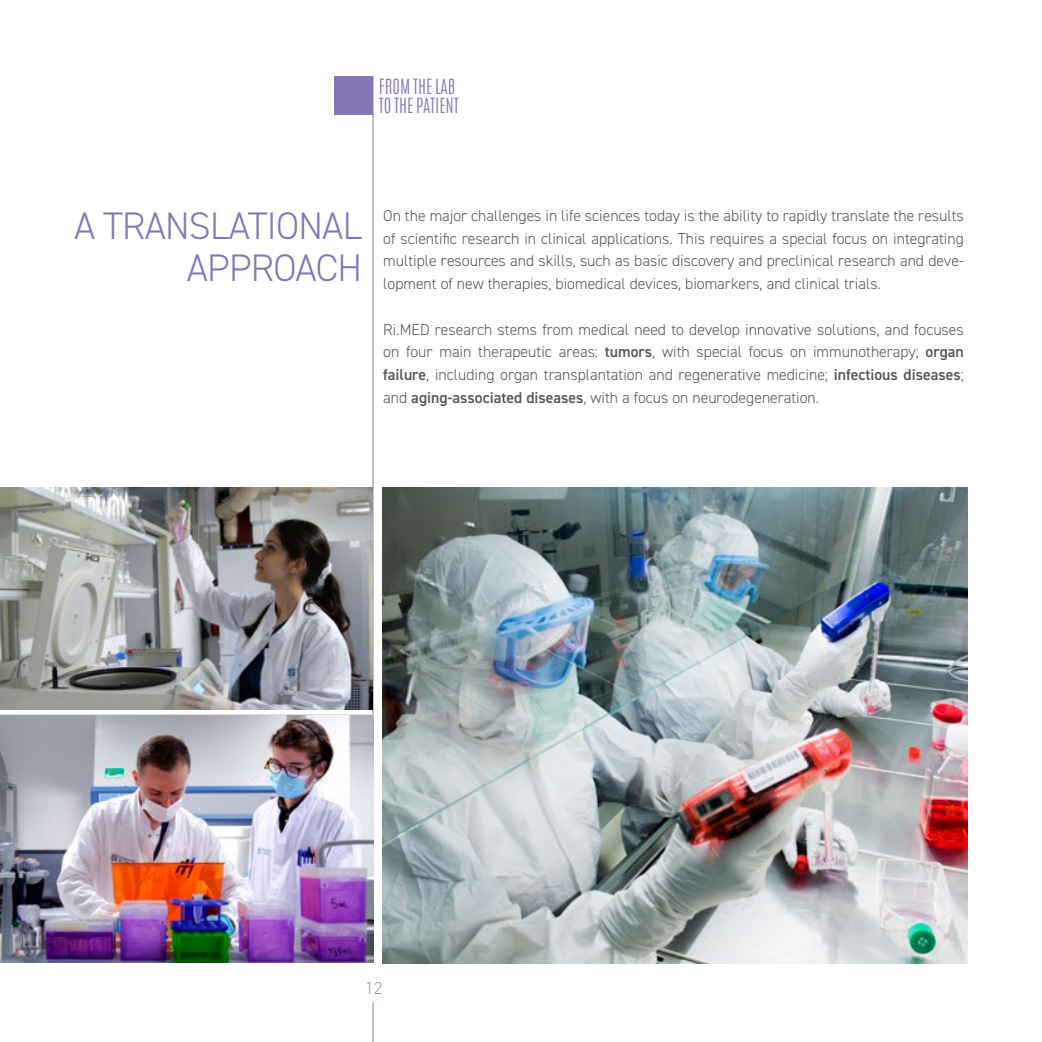
<style>
.page{position:relative;width:1042px;height:1042px;background:#fff}
.page>*{position:absolute;margin:0;border:0;box-sizing:border-box;transform-origin:0 0}
.t1{font:300 38.5px/42px "DIN2014";letter-spacing:-.02em;color:#8776b5;text-align:right}
.t2{font:300 17.5px/19.2px "Antonio";color:#8776b5}
.t3{font:300 17.5px "DIN2014";color:#9d9d9c}
.t4{font:300 15.75px/22.8px "DIN2014";color:#575756;text-align:justify}
.s1{font-weight:600}
</style>
<div class="page">
<hr style="left:372px;top:1002px;width:1px;height:40px;background:#8776b5">
<div style="left:334px;top:76px;width:38px;height:38px;background:#8776b5"></div>
<hr style="left:372px;top:76px;width:1px;height:886px;background:#8776b5">
<img style="left:383px;top:487px;width:584px;height:476px">
<img style="left:0;top:715px;width:373px;height:247px">
<img style="left:0;top:487px;width:372px;height:223px">
<p class="t2" style="left:379px;top:77px;width:81px">FROM THE LAB<br>TO THE PATIENT</p>
<h1 class="t1" style="left:74px;top:204px;width:289px">A TRANSLATIONAL<br>APPROACH</h1>
<p class="t4" style="left:383px;top:204px;width:582px">On the major challenges in life sciences today is the ability to rapidly translate the results of scientific research in clinical applications. This requires a special focus on integrating multiple resources and skills, such as basic discovery and preclinical research and deve&shy;lopment of new therapies, biomedical devices, biomarkers, and clinical trials.</p>
<p class="t4" style="left:383px;top:318px;width:582px">Ri.MED research stems from medical need to develop innovative solutions, and focuses on four main therapeutic areas: <span class="s1">tumors</span>, with special focus on immunotherapy; <span class="s1">organ failure</span>, including organ transplantation and regenerative medicine; <span class="s1">infectious diseases</span>; and <span class="s1">aging-associated diseases</span>, with a focus on neurodegeneration.</p>
<p class="t3" style="left:365px;top:977px;width:19px">12</p>
</div>
